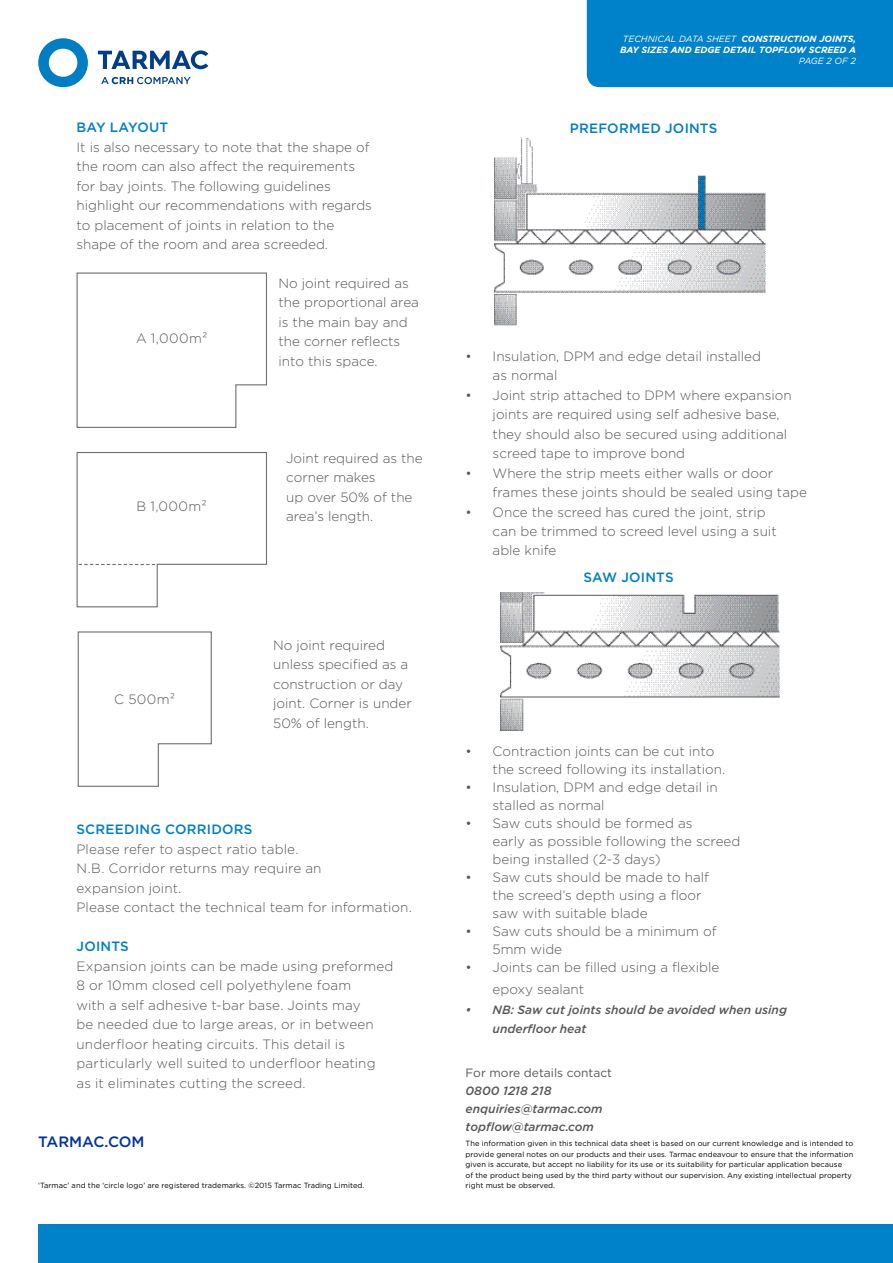
<style>
.page{position:relative;width:893px;height:1263px;background:#fff}
.page>*{position:absolute;margin:0;border:0;box-sizing:border-box;transform-origin:0 0}
.t1{font:500 15px "Gotham";color:#039}
.t2{font:300 13.5px/19.5px "Gotham";color:#575656}
.t3{font:500 13.5px "Gotham";letter-spacing:.015em;color:#007dc3}
.t4{font:italic 500 12px/18px "Gotham";color:#575656}
.t5{font:12px "Gotham";color:#575656}
.t6{font:italic 700 9px/10.8px "Gotham";color:#fff;text-align:center}
.t7{font:italic 9px "Gotham";letter-spacing:-.025em;color:#fff}
.t8{font:7.5px/10.5px "Gotham";letter-spacing:.005em;color:#000}
.s1{font-weight:400}
</style>
<div class="page">
<div style="left:38px;top:1225px;width:855px;height:38px;background:#0082ca"></div>
<svg style="left:101px;top:77px;width:90px;height:7px"></svg>
<svg style="left:98px;top:50px;width:110px;height:19px"></svg>
<svg style="left:38px;top:38px;width:50px;height:49px"></svg>
<div style="left:587px;top:0;width:306px;height:87px;background:#0082ca"></div>
<svg style="left:76px;top:272px;width:191px;height:156px"></svg>
<svg style="left:77px;top:631px;width:135px;height:156px"></svg>
<img style="left:495px;top:137px;width:270px;height:189px">
<img style="left:500px;top:592px;width:280px;height:139px">
<svg style="left:76px;top:452px;width:191px;height:156px"></svg>
<p class="t3" style="left:77px;top:121px;width:93px">BAY LAYOUT</p>
<p class="t2" style="left:77px;top:138px;width:297px">It is also necessary to note that the shape of the room can also affect the requirements for bay joints. The following guidelines highlight our recommendations with regards to placement of joints in relation to the shape of the room and area screeded.</p>
<p class="t2" style="left:136px;top:329px;width:73px">A 1,000m²</p>
<p class="t2" style="left:137px;top:497px;width:72px">B 1,000m²</p>
<p class="t2" style="left:114px;top:690px;width:62px">C 500m²</p>
<p class="t2" style="left:279px;top:274px;width:142px">No joint required as the proportional area is the main bay and the corner reflects into this space.</p>
<p class="t2" style="left:286px;top:449px;width:138px">Joint required as the corner makes<br>up over 50% of the area’s length.</p>
<p class="t2" style="left:273px;top:636px;width:140px">No joint required unless specified as a construction or day joint. Corner is under<br>50% of length.</p>
<p class="t3" style="left:77px;top:823px;width:177px">SCREEDING CORRIDORS</p>
<p class="t2" style="left:77px;top:840px;width:337px">Please refer to aspect ratio table.<br>N.B. Corridor returns may require an<br>expansion joint.<br>Please contact the technical team for information.</p>
<p class="t3" style="left:77px;top:940px;width:54px">JOINTS</p>
<p class="t2" style="left:77px;top:956px;width:318px">Expansion joints can be made using preformed 8 or 10mm closed cell polyethylene foam<br>with a self adhesive t-bar base. Joints may<br>be needed due to large areas, or in between underfloor heating circuits. This detail is particularly well suited to underfloor heating as it eliminates cutting the screed.</p>
<p class="t1" style="left:38px;top:1135px;width:108px">TARMAC.COM</p>
<p class="t8" style="left:38px;top:1181px;width:328px">‘Tarmac’ and the ‘circle logo’ are registered trademarks. ©2015 Tarmac Trading Limited.</p>
<p class="t6" style="left:620px;top:34px;width:237px"><span class="s1">TECHNICAL DATA SHEET</span> CONSTRUCTION JOINTS,<br>BAY SIZES AND EDGE DETAIL TOPFLOW SCREED A</p>
<p class="t7" style="left:799px;top:56px;width:59px">PAGE 2 OF 2</p>
<p class="t3" style="left:570px;top:122px;width:149px">PREFORMED JOINTS</p>
<p class="t2" style="left:493px;top:347px;width:270px;text-indent:-27px">• Insulation, DPM and edge detail installed as normal</p>
<p class="t2" style="left:493px;top:386px;width:300px;text-indent:-27px">• Joint strip attached to DPM where expansion joints are required using self adhesive base, they should also be secured using additional screed tape to improve bond</p>
<p class="t2" style="left:493px;top:464px;width:316px;text-indent:-27px">• Where the strip meets either walls or door frames these joints should be sealed using tape</p>
<p class="t2" style="left:493px;top:502px;width:286px;text-indent:-27px">• Once the screed has cured the joint, strip can be trimmed to screed level using a suit able knife</p>
<p class="t3" style="left:584px;top:571px;width:92px">SAW JOINTS</p>
<p class="t2" style="left:493px;top:743px;width:234px;line-height:18px;text-indent:-27px">• Contraction joints can be cut into the screed following its installation.</p>
<p class="t2" style="left:493px;top:779px;width:227px;line-height:18px;text-indent:-27px">• Insulation, DPM and edge detail in stalled as normal</p>
<p class="t2" style="left:493px;top:815px;width:249px;line-height:18px;text-indent:-27px">• Saw cuts should be formed as<br>early as possible following the screed being installed (2-3 days)</p>
<p class="t2" style="left:493px;top:869px;width:218px;line-height:18px;text-indent:-27px">• Saw cuts should be made to half the screed’s depth using a floor saw with suitable blade</p>
<p class="t2" style="left:493px;top:923px;width:225px;line-height:18px;text-indent:-27px">• Saw cuts should be a minimum of<br>5mm wide</p>
<p class="t2" style="left:493px;top:957px;width:228px;line-height:21.6px;text-indent:-27px">• Joints can be filled using a flexible epoxy sealant</p>
<p class="t4" style="left:493px;top:1000px;width:296px;line-height:19.5px;text-indent:-27px">• NB: Saw cut joints should be avoided when using underfloor heat</p>
<p class="t5" style="left:466px;top:1067px;width:148px">For more details contact</p>
<p class="t4" style="left:466px;top:1082px;width:139px">0800 1218 218 enquiries@tarmac.com topflow@tarmac.com</p>
<p class="t8" style="left:466px;top:1139px;width:389px">The information given in this technical data sheet is based on our current knowledge and is intended to provide general notes on our products and their uses. Tarmac endeavour to ensure that the information given is accurate, but accept no liability for its use or its suitability for particular application because<br>of the product being used by the third party without our supervision. Any existing intellectual property right must be observed.</p>
</div>
